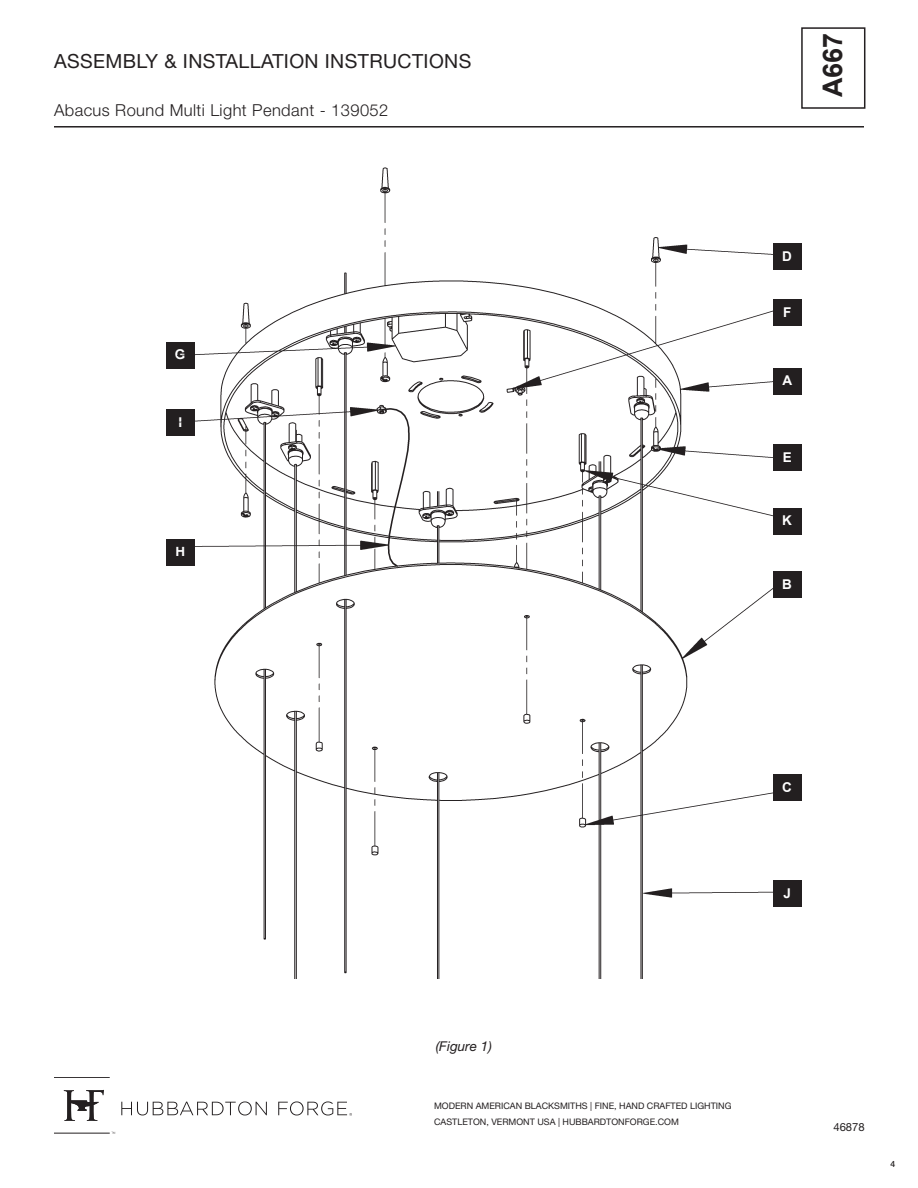
<style>
.page{position:relative;width:918px;height:1188px;background:#fff}
.page>*{position:absolute;margin:0;border:0;box-sizing:border-box;transform-origin:0 0}
.t1{font:700 27px "Arial";color:#231f20}
.t2{font:19.5px "Helvetica Neue LT Std";letter-spacing:.02em;color:#231f20}
.t3{font:300 16.5px "Helvetica Neue LT Std";letter-spacing:.025em;color:#231f20}
.slope_ceiling_line{font:700 13.5px "Arial";color:#fff}
.slope_ceiling_line-2{font:italic 13.5px "Helvetica Neue LT Std";color:#231f20}
.t4{font:11.25px "Helvetica Neue LT Std";color:#231f20}
.t5{font:9px/16px "Helvetica Neue LT Std";color:#231f20}
.t6{font:500 8.7px "Helvetica Neue LT Std";color:#231f20}
</style>
<div class="page">
<div style="left:801px;top:27px;width:64px;height:82px;border:2px solid #231f20"></div>
<hr style="left:54px;top:126px;width:810px;height:2px;background:#231f20">
<svg style="left:121px;top:1101px;width:146px;height:14px"></svg>
<hr style="left:54px;top:1133px;width:56px;height:1px;background:#231f20">
<hr style="left:54px;top:1077px;width:56px;height:1px;background:#231f20">
<svg style="left:64px;top:1090px;width:40px;height:31px"></svg>
<svg style="left:278px;top:1101px;width:74px;height:15px"></svg>
<div style="left:773px;top:368px;width:28px;height:26px;background:#231f20"></div>
<div style="left:773px;top:572px;width:28px;height:26px;background:#231f20"></div>
<div style="left:773px;top:775px;width:28px;height:26px;background:#231f20"></div>
<div style="left:773px;top:300px;width:28px;height:26px;background:#231f20"></div>
<div style="left:773px;top:445px;width:28px;height:26px;background:#231f20"></div>
<div style="left:773px;top:243px;width:28px;height:26px;background:#231f20"></div>
<div style="left:166px;top:342px;width:28px;height:26px;background:#231f20"></div>
<div style="left:166px;top:410px;width:28px;height:26px;background:#231f20"></div>
<div style="left:166px;top:539px;width:28px;height:26px;background:#231f20"></div>
<div style="left:773px;top:881px;width:28px;height:26px;background:#231f20"></div>
<div style="left:773px;top:508px;width:28px;height:26px;background:#231f20"></div>
<img style="left:175px;top:167px;width:606px;height:811px">
<h2 class="t2" style="left:54px;top:49px;width:419px">ASSEMBLY &amp; INSTALLATION INSTRUCTIONS</h2>
<h3 class="t3" style="left:54px;top:100px;width:336px">Abacus Round Multi Light Pendant - 139052</h3>
<p class="slope_ceiling_line" style="left:175px;top:345px;width:12px">G</p>
<p class="slope_ceiling_line" style="left:178px;top:413px;width:5px">I</p>
<p class="slope_ceiling_line" style="left:175px;top:542px;width:11px">H</p>
<h1 class="t1" style="left:814px;top:97px;width:66px;rotate:-90deg">A667</h1>
<p class="slope_ceiling_line" style="left:782px;top:246px;width:11px">D</p>
<p class="slope_ceiling_line" style="left:783px;top:303px;width:10px">F</p>
<p class="slope_ceiling_line" style="left:783px;top:371px;width:11px">A</p>
<p class="slope_ceiling_line" style="left:783px;top:448px;width:11px">E</p>
<p class="slope_ceiling_line" style="left:782px;top:511px;width:11px">K</p>
<p class="slope_ceiling_line" style="left:782px;top:575px;width:11px">B</p>
<p class="slope_ceiling_line" style="left:782px;top:778px;width:11px">C</p>
<p class="slope_ceiling_line" style="left:783px;top:884px;width:9px">J</p>
<p class="slope_ceiling_line-2" style="left:436px;top:1038px;width:58px">(Figure 1)</p>
<p class="t5" style="left:434px;top:1097px;width:299px">MODERN AMERICAN BLACKSMITHS | FINE, HAND CRAFTED LIGHTING<br>CASTLETON, VERMONT USA | HUBBARDTONFORGE.COM</p>
<p class="t4" style="left:833px;top:1120px;width:33px">46878</p>
<p class="t6" style="left:890px;top:1159px;width:6px">4</p>
</div>
